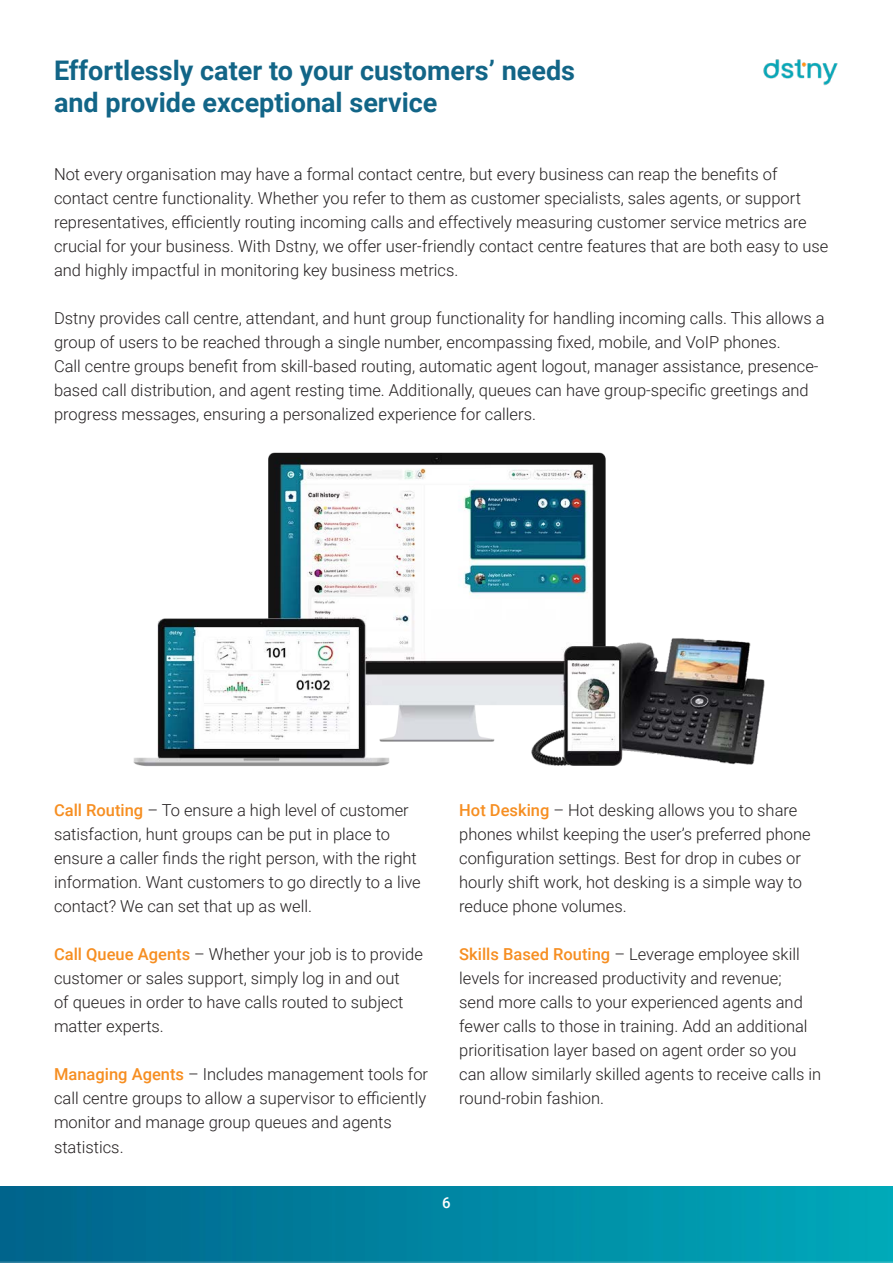
<style>
.page{position:relative;width:893px;height:1263px;background:#fff}
.page>*{position:absolute;margin:0;border:0;box-sizing:border-box;transform-origin:0 0}
.t1{font:700 27px/32.4px "Roboto";color:#126587}
.t2{font:300 16.5px/24px "Roboto";color:#231f20}
.t3{font:500 15px "Roboto";color:#fff}
.s1{font-weight:500;color:#f68e21}
</style>
<div class="page">
<img style="left:0;top:1186px;width:893px;height:77px">
<img style="left:763px;top:59px;width:75px;height:27px">
<img style="left:133px;top:452px;width:632px;height:314px">
<p class="t1" style="left:54px;top:53px;width:523px">Effortlessly cater to your customers’ needs and provide exceptional service</p>
<p class="t2" style="left:54px;top:162px;width:776px">Not every organisation may have a formal contact centre, but every business can reap the benefits of contact centre functionality. Whether you refer to them as customer specialists, sales agents, or support representatives, efficiently routing incoming calls and effectively measuring customer service metrics are crucial for your business. With Dstny, we offer user-friendly contact centre features that are both easy to use and highly impactful in monitoring key business metrics.</p>
<p class="t2" style="left:54px;top:306px;width:772px">Dstny provides call centre, attendant, and hunt group functionality for handling incoming calls. This allows a group of users to be reached through a single number, encompassing fixed, mobile, and VoIP phones.</p>
<p class="t2" style="left:54px;top:354px;width:766px">Call centre groups benefit from skill-based routing, automatic agent logout, manager assistance, presence&shy;based call distribution, and agent resting time. Additionally, queues can have group-specific greetings and progress messages, ensuring a personalized experience for callers.</p>
<p class="t2" style="left:54px;top:798px;width:368px"><span class="s1">Call Routing</span> – To ensure a high level of customer satisfaction, hunt groups can be put in place to ensure a caller finds the right person, with the right information. Want customers to go directly to a live contact? We can set that up as well.</p>
<p class="t2" style="left:54px;top:942px;width:370px"><span class="s1">Call Queue Agents</span> – Whether your job is to provide customer or sales support, simply log in and out<br>of queues in order to have calls routed to subject matter experts.</p>
<p class="t2" style="left:54px;top:1062px;width:376px"><span class="s1">Managing Agents</span> – Includes management tools for call centre groups to allow a supervisor to efficiently monitor and manage group queues and agents statistics.</p>
<p class="t2" style="left:459px;top:798px;width:353px"><span class="s1">Hot Desking</span> – Hot desking allows you to share phones whilst keeping the user’s preferred phone configuration settings. Best for drop in cubes or hourly shift work, hot desking is a simple way to reduce phone volumes.</p>
<p class="t2" style="left:459px;top:942px;width:364px"><span class="s1">Skills Based Routing</span> – Leverage employee skill levels for increased productivity and revenue;<br>send more calls to your experienced agents and fewer calls to those in training. Add an additional prioritisation layer based on agent order so you can allow similarly skilled agents to receive calls in round-robin fashion.</p>
<p class="t3" style="left:442px;top:1192px;width:10px">6</p>
</div>
